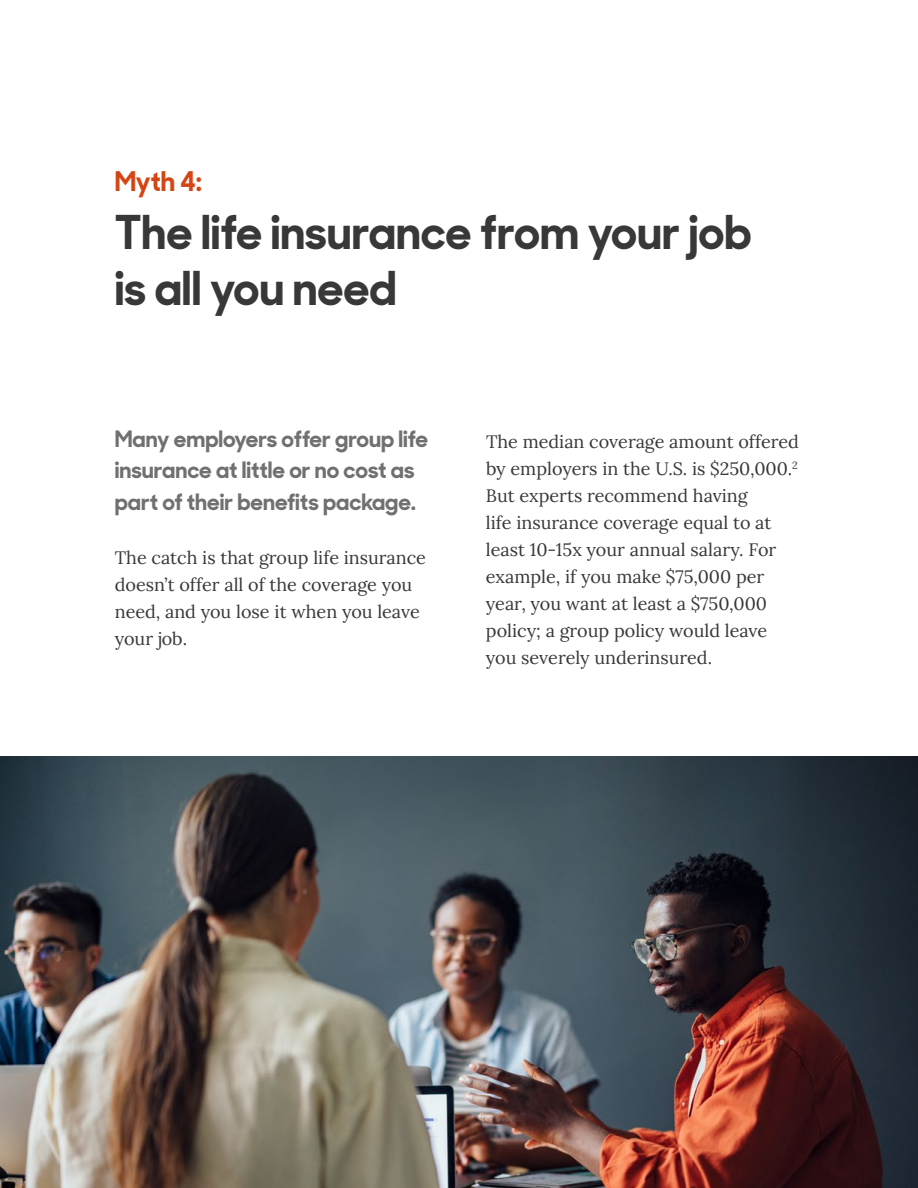
<style>
.page{position:relative;width:918px;height:1188px;background:#fff}
.page>*{position:absolute;margin:0;border:0;box-sizing:border-box;transform-origin:0 0}
.t1{font:700 46.5px/55.5px "Sharp Sans Display No 1";color:#383838}
.t2{font:700 27px "Sharp Sans Display No 1";color:#d44513}
.t3{font:700 22.5px/31.5px "Sharp Sans Display No 1";color:#707070}
.t4{font:18px/27px "Lora";color:#383838}
</style>
<div class="page">
<img style="left:0;top:756px;width:918px;height:432px">
<h2 class="t2" style="left:115px;top:159px;width:88px">Myth 4:</h2>
<h1 class="t1" style="left:115px;top:201px;width:638px">The life insurance from your job is all you need</h1>
<p class="t3" style="left:115px;top:421px;width:315px">Many employers offer group life insurance at little or no cost as part of their benefits package.</p>
<p class="t4" style="left:115px;top:543px;width:313px">The catch is that group life insurance doesn’t offer all of the coverage you need, and you lose it when you leave your job.</p>
<p class="t4" style="left:486px;top:427px;width:314px">The median coverage amount offered by employers in the U.S. is $250,000.<sup>2<br></sup>But experts recommend having<br>life insurance coverage equal to at least 10-15x your annual salary. For example, if you make $75,000 per year, you want at least a $750,000 policy; a group policy would leave you severely underinsured.</p>
</div>
